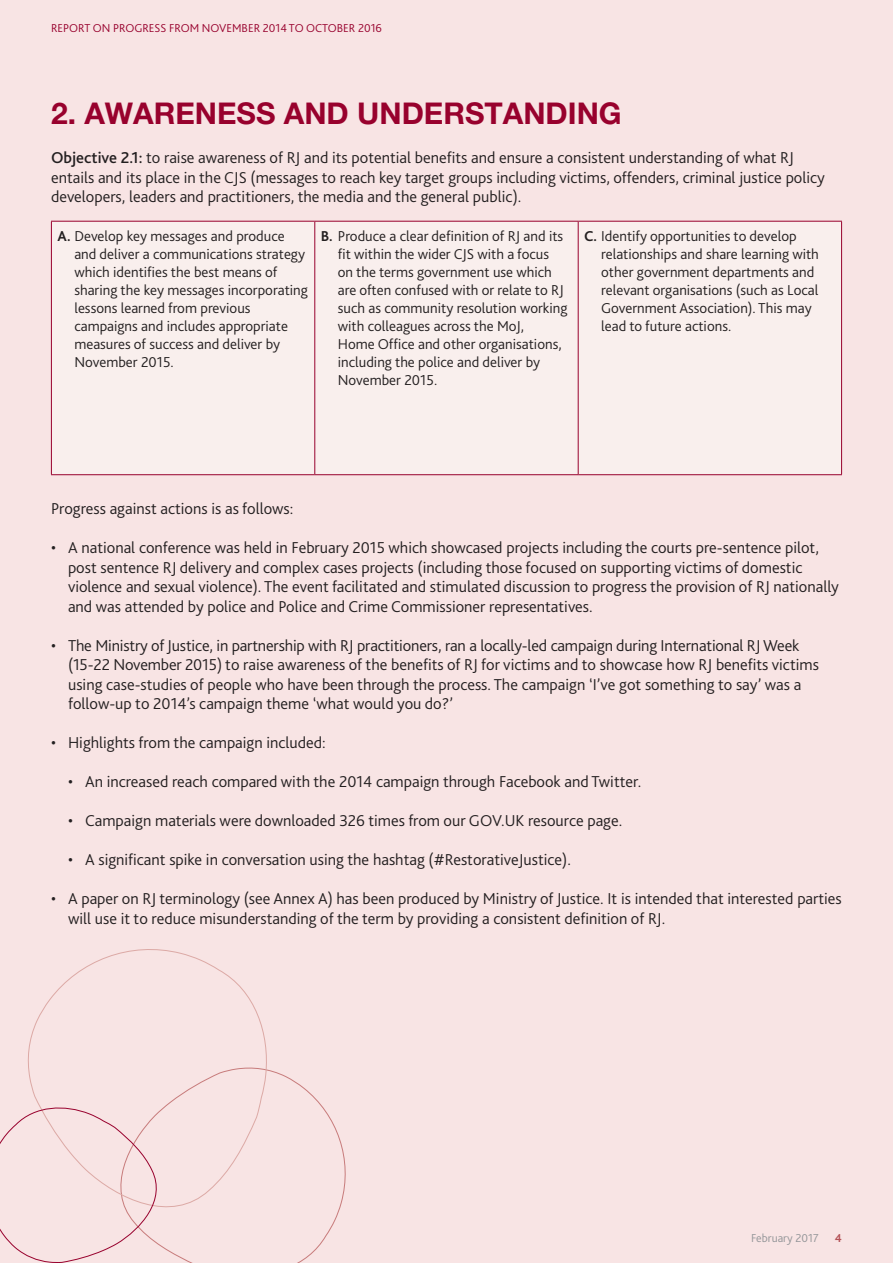
<style>
.page{position:relative;width:893px;height:1263px;background:#f8e4e4}
.page>*{position:absolute;margin:0;border:0;box-sizing:border-box;transform-origin:0 0}
.heading{font:700 30px "Helvetica Neue LT Pro";color:#98012d}
.Body_text{font:300 16.5px/19.5px "Bliss 2";color:#231f20}
.t1{font:300 15px/18px "Bliss 2";color:#231f20}
.t2{font:300 12px "Bliss 2";color:#98012d}
.t3{font:300 12px "Bliss 2";color:#939598}
.t4{font:700 12px "Bliss 2";color:#b45257}
.s1{font-weight:500}
.s2{font-weight:700}
</style>
<div class="page">
<svg style="left:167px;top:1070px;width:179px;height:193px"></svg>
<svg style="left:27px;top:949px;width:244px;height:275px"></svg>
<svg style="left:0;top:1103px;width:167px;height:160px"></svg>
<div style="left:52px;top:222px;width:789px;height:252px;background:#f9efed"></div>
<hr style="left:51px;top:221px;width:264px;height:1px;background:#98012d">
<hr style="left:51px;top:222px;width:1px;height:252px;background:#98012d">
<hr style="left:315px;top:221px;width:263px;height:1px;background:#98012d">
<hr style="left:314px;top:222px;width:1px;height:252px;background:#98012d">
<hr style="left:578px;top:221px;width:264px;height:1px;background:#98012d">
<hr style="left:578px;top:222px;width:1px;height:252px;background:#98012d">
<hr style="left:841px;top:222px;width:1px;height:252px;background:#98012d">
<hr style="left:51px;top:474px;width:264px;height:1px;background:#98012d">
<hr style="left:315px;top:474px;width:263px;height:1px;background:#98012d">
<hr style="left:578px;top:474px;width:264px;height:1px;background:#98012d">
<p class="t2" style="left:51px;top:21px;width:332px">REPORT ON PROGRESS FROM NOVEMBER 2014 TO OCTOBER 2016</p>
<h1 class="heading" style="left:51px;top:95px;width:572px">2. AWARENESS AND UNDERSTANDING</h1>
<p class="Body_text" style="left:51px;top:147px;width:775px"><span class="s1">Objective 2.1:</span> to raise awareness of RJ and its potential benefits and ensure a consistent understanding of what RJ entails and its place in the CJS (messages to reach key target groups including victims, offenders, criminal justice policy developers, leaders and practitioners, the media and the general public).</p>
<p class="t1" style="left:74px;top:226px;width:235px;text-indent:-17px"><span class="s2">A.</span> Develop key messages and produce and deliver a communications strategy which identifies the best means of sharing the key messages incorporating lessons learned from previous campaigns and includes appropriate measures of success and deliver by November 2015.</p>
<p class="t1" style="left:338px;top:226px;width:231px;text-indent:-17px"><span class="s2">B.</span> Produce a clear definition of RJ and its fit within the wider CJS with a focus on the terms government use which are often confused with or relate to RJ such as community resolution working with colleagues across the MoJ,<br>Home Office and other organisations, including the police and deliver by November 2015.</p>
<p class="t1" style="left:601px;top:226px;width:219px;text-indent:-17px"><span class="s2">C.</span> Identify opportunities to develop relationships and share learning with other government departments and relevant organisations (such as Local Government Association). This may lead to future actions.</p>
<p class="Body_text" style="left:51px;top:498px;width:244px">Progress against actions is as follows:</p>
<p class="Body_text" style="left:68px;top:537px;width:772px;text-indent:-17px">• A national conference was held in February 2015 which showcased projects including the courts pre-sentence pilot, post sentence RJ delivery and complex cases projects (including those focused on supporting victims of domestic violence and sexual violence). The event facilitated and stimulated discussion to progress the provision of RJ nationally and was attended by police and Police and Crime Commissioner representatives.</p>
<p class="Body_text" style="left:68px;top:635px;width:752px;text-indent:-17px">• The Ministry of Justice, in partnership with RJ practitioners, ran a locally-led campaign during International RJ Week (15-22 November 2015) to raise awareness of the benefits of RJ for victims and to showcase how RJ benefits victims using case-studies of people who have been through the process. The campaign ‘I’ve got something to say’ was a follow-up to 2014’s campaign theme ‘what would you do?’</p>
<p class="Body_text" style="left:51px;top:732px;width:276px">• Highlights from the campaign included:</p>
<p class="Body_text" style="left:68px;top:771px;width:575px">• An increased reach compared with the 2014 campaign through Facebook and Twitter.</p>
<p class="Body_text" style="left:68px;top:810px;width:556px">• Campaign materials were downloaded 326 times from our GOV.UK resource page.</p>
<p class="Body_text" style="left:68px;top:849px;width:504px">• A significant spike in conversation using the hashtag (#RestorativeJustice).</p>
<p class="Body_text" style="left:68px;top:888px;width:775px;text-indent:-17px">• A paper on RJ terminology (see Annex A) has been produced by Ministry of Justice. It is intended that interested parties will use it to reduce misunderstanding of the term by providing a consistent definition of RJ.</p>
<p class="t3" style="left:751px;top:1230px;width:69px">February 2017</p>
<p class="t4" style="left:835px;top:1230px;width:9px">4</p>
</div>
